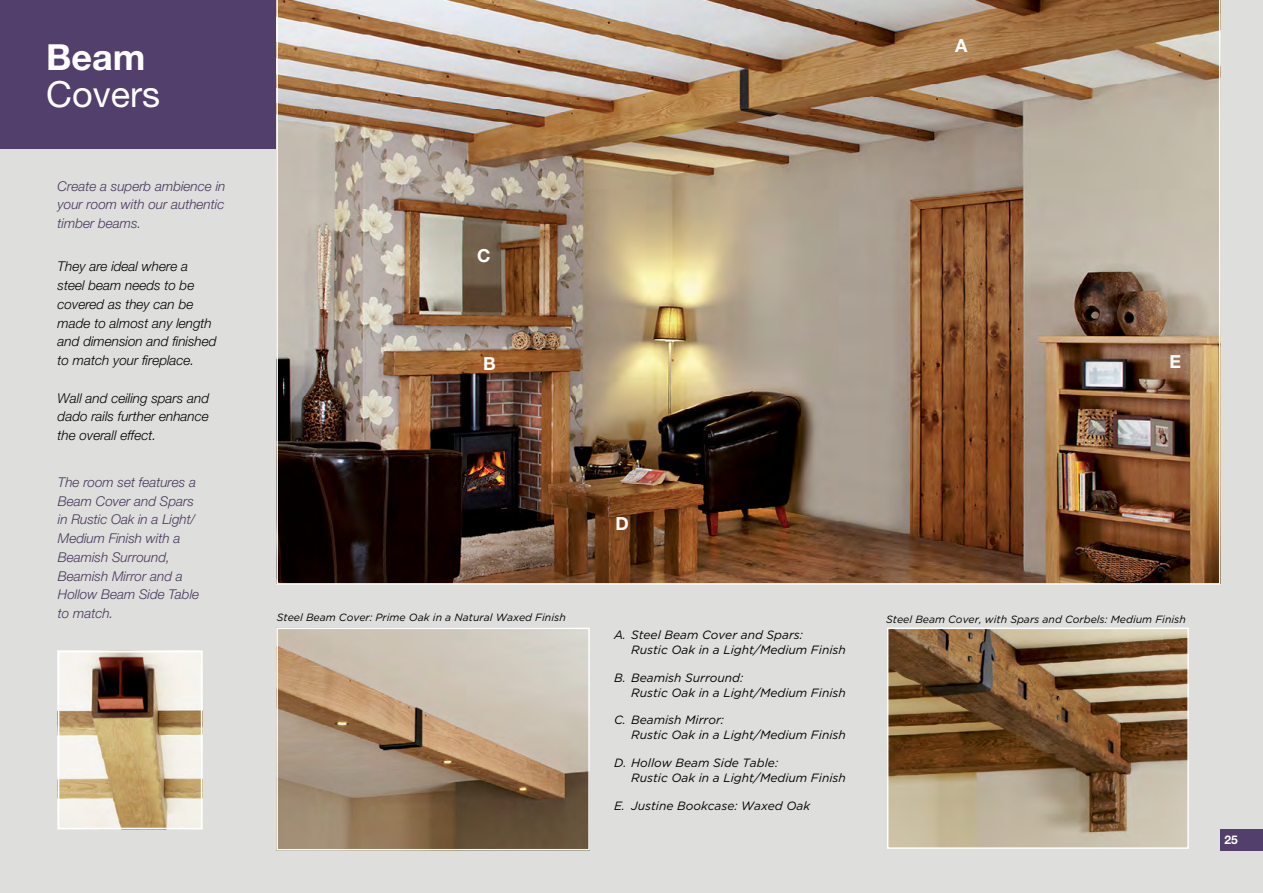
<style>
.page{position:relative;width:1263px;height:893px;background:#dededc}
.page>*{position:absolute;margin:0;border:0;box-sizing:border-box;transform-origin:0 0}
.t1{font:36px "Helvetica Neue";color:#fff}
.t2{font:700 36px "Helvetica Neue";color:#fff}
.t3{font:700 18px "Helvetica Neue";color:#fff}
.t4{font:italic 300 13.5px/18.8px "Helvetica Neue";color:#523f6b;text-align:justify}
.t5{font:italic 300 13.5px/18.8px "Helvetica Neue";color:#000}
.t6{font:italic 12px/15px "Gotham";color:#000}
.t7{font:700 12px "Helvetica Neue";color:#fff}
.t8{font:italic 10.5px "Gotham";color:#000}
</style>
<div class="page">
<div style="left:0;top:0;width:433px;height:149px;background:#523f6b"></div>
<img style="left:276px;top:0;width:944px;height:585px">
<img style="left:279px;top:631px;width:308px;height:216px">
<div style="left:276px;top:628px;width:314px;height:222px;border:2px solid #fff"></div>
<img style="left:61px;top:654px;width:138px;height:172px">
<div style="left:58px;top:651px;width:144px;height:178px;border:2px solid #fff"></div>
<div style="left:1220px;top:829px;width:43px;height:21px;background:#523f6b"></div>
<img style="left:890px;top:631px;width:296px;height:215px">
<div style="left:887px;top:628px;width:302px;height:221px;border:2px solid #fff"></div>
<h1 class="t2" style="left:46px;top:35px;width:101px">Beam</h1>
<h1 class="t1" style="left:46px;top:73px;width:115px">Covers</h1>
<p class="t4" style="left:58px;top:176px;width:169px">Create a superb ambience in your room with our authentic timber beams.</p>
<p class="t5" style="left:58px;top:257px;width:161px">They are ideal where a steel beam needs to be covered as they can be made to almost any length and dimension and finished to match your fireplace.</p>
<p class="t5" style="left:58px;top:388px;width:153px;text-align:justify">Wall and ceiling spars and dado rails further enhance the overall effect.</p>
<p class="t4" style="left:58px;top:472px;width:143px;text-align:left">The room set features a<br>Beam Cover and Spars in Rustic Oak in a Light/<br>Medium Finish with a<br>Beamish Surround,<br>Beamish Mirror and a<br>Hollow Beam Side Table to match.</p>
<h2 class="t3" style="left:955px;top:35px;width:14px">A</h2>
<h2 class="t3" style="left:477px;top:245px;width:15px">C</h2>
<h2 class="t3" style="left:483px;top:353px;width:14px">B</h2>
<h2 class="t3" style="left:1169px;top:351px;width:13px">E</h2>
<p class="t8" style="left:277px;top:611px;width:290px">Steel Beam Cover: Prime Oak in a Natural Waxed Finish</p>
<h2 class="t3" style="left:616px;top:513px;width:15px">D</h2>
<p class="t6" style="left:631px;top:627px;width:216px;text-indent:-17px">A. Steel Beam Cover and Spars:<br>Rustic Oak in a Light/Medium Finish</p>
<p class="t6" style="left:631px;top:669px;width:216px;text-indent:-17px">B. Beamish Surround:<br>Rustic Oak in a Light/Medium Finish</p>
<p class="t6" style="left:631px;top:712px;width:216px;text-indent:-17px">C. Beamish Mirror:<br>Rustic Oak in a Light/Medium Finish</p>
<p class="t6" style="left:631px;top:755px;width:216px;text-indent:-17px">D. Hollow Beam Side Table:<br>Rustic Oak in a Light/Medium Finish</p>
<p class="t6" style="left:614px;top:798px;width:198px">E. Justine Bookcase: Waxed Oak</p>
<p class="t8" style="left:886px;top:612px;width:301px">Steel Beam Cover, with Spars and Corbels: Medium Finish</p>
<p class="t7" style="left:1224px;top:832px;width:15px">25</p>
</div>
